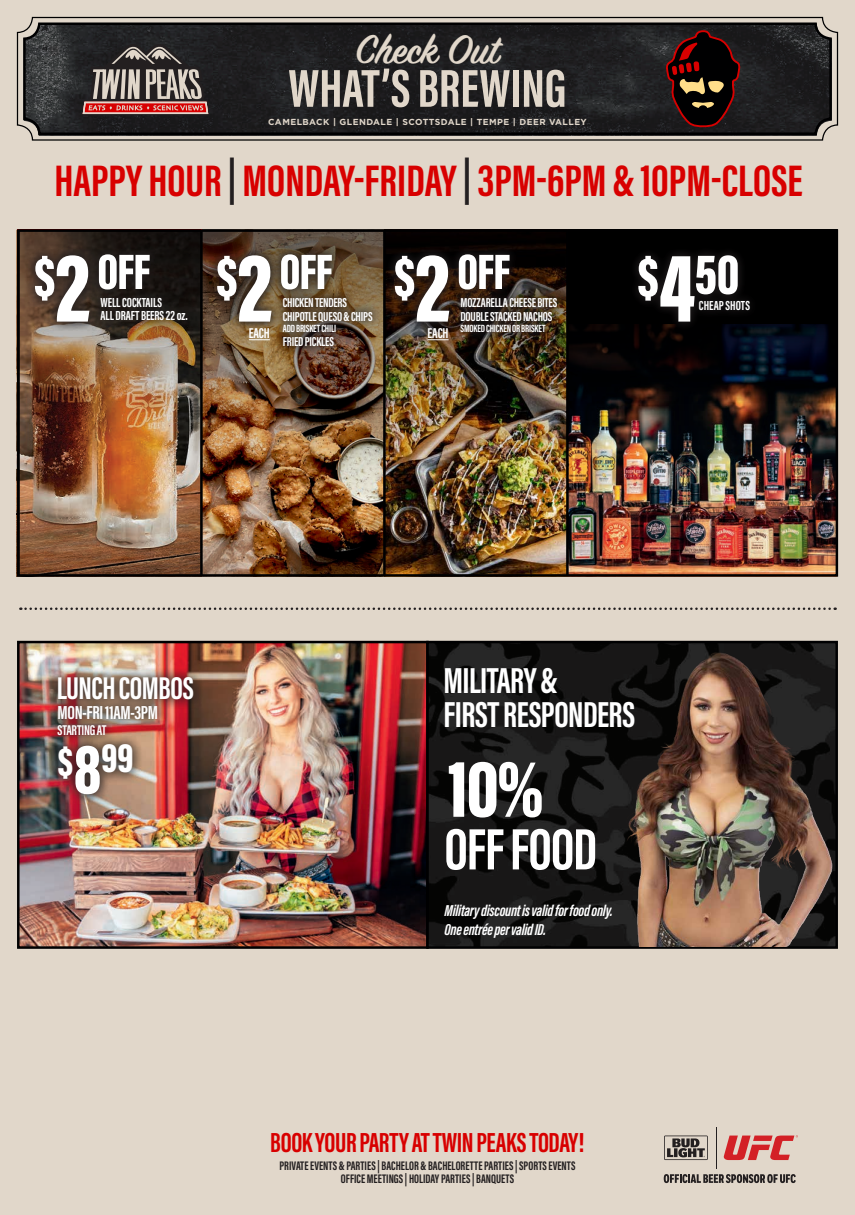
<style>
.page{position:relative;width:855px;height:1215px;background:#e1d7ca}
.page>*{position:absolute;margin:0;border:0;box-sizing:border-box;transform-origin:0 0}
.t1{font:100.75px "Acumin Variable Concept";color:#fff}
.t2{font:83.62px "Acumin Variable Concept";color:#fff}
.t3{font:60px "Acumin Variable Concept";letter-spacing:-.01em;color:#fff}
.t4{font:58.75px "Acumin Variable Concept";color:#fff}
.t5{font:54.88px "Acumin Variable Concept";color:#e1d7ca}
.t6{font:51.12px "Acumin Variable Concept";letter-spacing:-.015em;color:#fff}
.t7{font:45.38px "Acumin Variable Concept";color:#d80000}
.t8{font:45.38px "Acumin Variable Concept";color:#231f20}
.t9{font:600 44.5px "Sign Painter House Script";color:#e1d7ca}
.t10{font:42.5px "Acumin Variable Concept";color:#fff}
.t11{font:37.12px/33.5px "Acumin Variable Concept";letter-spacing:-.015em;color:#fff}
.t12{font:32.38px "Acumin Variable Concept";letter-spacing:-.015em;color:#fff}
.t13{font:28.38px "Acumin Variable Concept";letter-spacing:-.015em;color:#d80000}
.t14{font:19.5px "Acumin Variable Concept";letter-spacing:-.015em;color:#fff}
.t15{font:16.25px/18.6px "Acumin Variable Concept";letter-spacing:-.02em;color:#fff}
.t16{font:14.62px "Acumin Variable Concept";letter-spacing:-.015em;color:#fff}
.t17{font:13.5px/13.4px "Acumin Variable Concept";color:#fff}
.t18{font:13.38px/13.8px "Acumin Variable Concept";letter-spacing:-.015em;color:#fff}
.t19{font:12.75px "Acumin Variable Concept";color:#231f20}
.t20{font:10.75px "Acumin Variable Concept";letter-spacing:-.015em;color:#fff}
.t21{font:700 8.75px "Gotham";letter-spacing:.05em;color:#e1d7ca}
.s1{color:#231f20}
.s2{font-size:58.75px}
.s3{font-size:100.75px}
.s4{font-size:72.88px}
</style>
<div class="page">
<div style="left:17px;top:17px;width:821px;height:124px;border:1px solid #000001;border-radius:15px"></div>
<img style="left:24px;top:23px;width:808px;height:113px">
<div style="left:23px;top:22px;width:809px;height:113px;border:2px solid #000001;border-radius:15px"></div>
<svg style="left:81px;top:44px;width:129px;height:71px"></svg>
<svg style="left:637px;top:32px;width:132px;height:99px;background:#2a1c1a"></svg>
<hr style="left:716px;top:1127px;width:1px;height:41px;background:#231f20">
<svg style="left:664px;top:1136px;width:44px;height:24px"></svg>
<svg style="left:664px;top:1174px;width:132px;height:9px"></svg>
<svg style="left:724px;top:1135px;width:74px;height:25px"></svg>
<svg style="left:20px;top:608px;width:816px;height:2px"></svg>
<img style="left:203px;top:232px;width:180px;height:342px">
<img style="left:569px;top:232px;width:266px;height:342px">
<img style="left:20px;top:232px;width:180px;height:342px">
<div style="left:208px;top:245px;width:174px;height:111px;background:#231f20;opacity:.9"></div>
<div style="left:274px;top:289px;width:108px;height:67px;background:#231f20;opacity:.8"></div>
<div style="left:208px;top:245px;width:133px;height:86px;background:#231f20;opacity:.8"></div>
<img style="left:386px;top:232px;width:180px;height:342px">
<div style="left:17px;top:229px;width:821px;height:348px;border:2px solid #000001"></div>
<hr style="left:566px;top:231px;width:3px;height:344px;background:#000001">
<hr style="left:17px;top:231px;width:3px;height:344px;background:#000001">
<hr style="left:200px;top:231px;width:3px;height:344px;background:#000001">
<hr style="left:383px;top:231px;width:3px;height:344px;background:#000001">
<div style="left:385px;top:245px;width:182px;height:97px;background:#231f20;opacity:.9"></div>
<div style="left:451px;top:289px;width:116px;height:53px;background:#231f20;opacity:.8"></div>
<div style="left:385px;top:245px;width:134px;height:86px;background:#231f20;opacity:.8"></div>
<img style="left:20px;top:644px;width:597px;height:302px">
<div style="left:17px;top:641px;width:412px;height:308px;border:2px solid #000001"></div>
<div style="left:426px;top:641px;width:412px;height:308px;border:2px solid #000001"></div>
<img style="left:617px;top:641px;width:221px;height:305px">
<div style="left:47px;top:667px;width:157px;height:138px;background:#231f20;opacity:.8"></div>
<div style="left:48px;top:734px;width:96px;height:71px;background:#231f20;opacity:.8"></div>
<div style="left:48px;top:695px;width:120px;height:35px;background:#231f20;opacity:.8"></div>
<div style="left:47px;top:715px;width:69px;height:31px;background:#231f20;opacity:.8"></div>
<div style="left:47px;top:667px;width:157px;height:43px;background:#231f20;opacity:.8"></div>
<div style="left:25px;top:245px;width:171px;height:86px;background:#14100e"></div>
<div style="left:91px;top:288px;width:105px;height:42px;background:#231f20;opacity:.8"></div>
<div style="left:26px;top:245px;width:133px;height:86px;background:#231f20;opacity:.8"></div>
<svg style="left:249px;top:339px;width:21px;height:1px"></svg>
<svg style="left:428px;top:339px;width:21px;height:1px"></svg>
<div style="left:629px;top:246px;width:130px;height:85px;background:#231f20;opacity:.8"></div>
<div style="left:690px;top:291px;width:69px;height:28px;background:#010001"></div>
<div style="left:629px;top:246px;width:118px;height:85px;background:#231f20;opacity:.8"></div>
<h3 class="t7" style="left:54px;top:149px;width:169px">HAPPYHOUR</h3>
<h3 class="t8" style="left:228px;top:146px;width:10px">|</h3>
<h3 class="t9" style="left:356px;top:23px;width:145px">Check Out</h3>
<h3 class="t5" style="left:288px;top:50px;width:280px">WHAT S’ BREWING</h3>
<p class="t21" style="left:268px;top:117px;width:320px">CAMELBACK | GLENDALE | SCOTTSDALE | TEMPE | DEER VALLEY</p>
<h3 class="t7" style="left:243px;top:149px;width:562px">MONDAY-FRIDAY 3<span class="s1">|</span> PM-6PM&amp;10PM-CLOSE</h3>
<h3 class="t6" style="left:34px;top:236px;width:118px"><span class="s2">$</span> OFF</h3>
<h1 class="t1" style="left:55px;top:217px;width:37px">2</h1>
<p class="t17" style="left:101px;top:295px;width:89px">WELLCOCKTAILS<br>ALLDRAFTBEERS22oz.</p>
<h3 class="t6" style="left:216px;top:236px;width:118px"><span class="s2">$</span> OFF</h3>
<h1 class="t1" style="left:238px;top:217px;width:37px">2</h1>
<p class="t18" style="left:283px;top:295px;width:91px">CHICKENTENDERS<br>CHIPOTLEQUESO&amp;CHIPS</p>
<p class="t20" style="left:283px;top:321px;width:55px">ADDBRISKETCHILI</p>
<p class="t18" style="left:283px;top:334px;width:53px">FRIEDPICKLES</p>
<p class="t16" style="left:249px;top:323px;width:23px">EACH</p>
<h3 class="t6" style="left:394px;top:236px;width:118px"><span class="s2">$</span> OFF</h3>
<h1 class="t1" style="left:415px;top:217px;width:37px">2</h1>
<p class="t18" style="left:461px;top:295px;width:99px">MOZZARELLACHEESEBITES<br>DOUBLESTACKEDNACHOS</p>
<p class="t20" style="left:461px;top:321px;width:86px">SMOKEDCHICKENORBRISKET</p>
<p class="t16" style="left:428px;top:323px;width:23px">EACH</p>
<h3 class="t4" style="left:638px;top:233px;width:103px">$<span class="s3">4</span>50</h3>
<p class="t17" style="left:699px;top:298px;width:53px">CHEAPSHOTS</p>
<h3 class="t12" style="left:57px;top:666px;width:139px">LUNCHCOMBOS</h3>
<h3 class="t14" style="left:58px;top:699px;width:102px">MON-FRI11AM-3PM</h3>
<p class="t16" style="left:58px;top:720px;width:50px">STARTINGAT</p>
<h3 class="t10" style="left:58px;top:728px;width:77px">$<span class="s4">8</span>99</h3>
<h3 class="t11" style="left:443px;top:662px;width:193px">MILITARY&amp;<br>FIRSTRESPONDERS</h3>
<h2 class="t2" style="left:448px;top:730px;width:97px">10%</h2>
<h3 class="t3" style="left:445px;top:807px;width:154px">OFFFOOD</h3>
<p class="t15" style="left:445px;top:900px;width:170px">Militarydiscountisvalidforfoodonly.<br>Oneentréepervalid .I D</p>
<h3 class="t13" style="left:270px;top:1123px;width:316px">BOOKYOURPARTYATTWINPEAKSTODAY!</h3>
<p class="t19" style="left:341px;top:1170px;width:175px">OFFICE MEETINGS|HOLIDAYPARTIES|BANQUETS</p>
<p class="t19" style="left:280px;top:1157px;width:297px">PRIVATEEVENTS&amp;PARTIES|BACHELOR&amp;BACHELORETTEPARTIES|SPORTSEVENTS</p>
</div>
